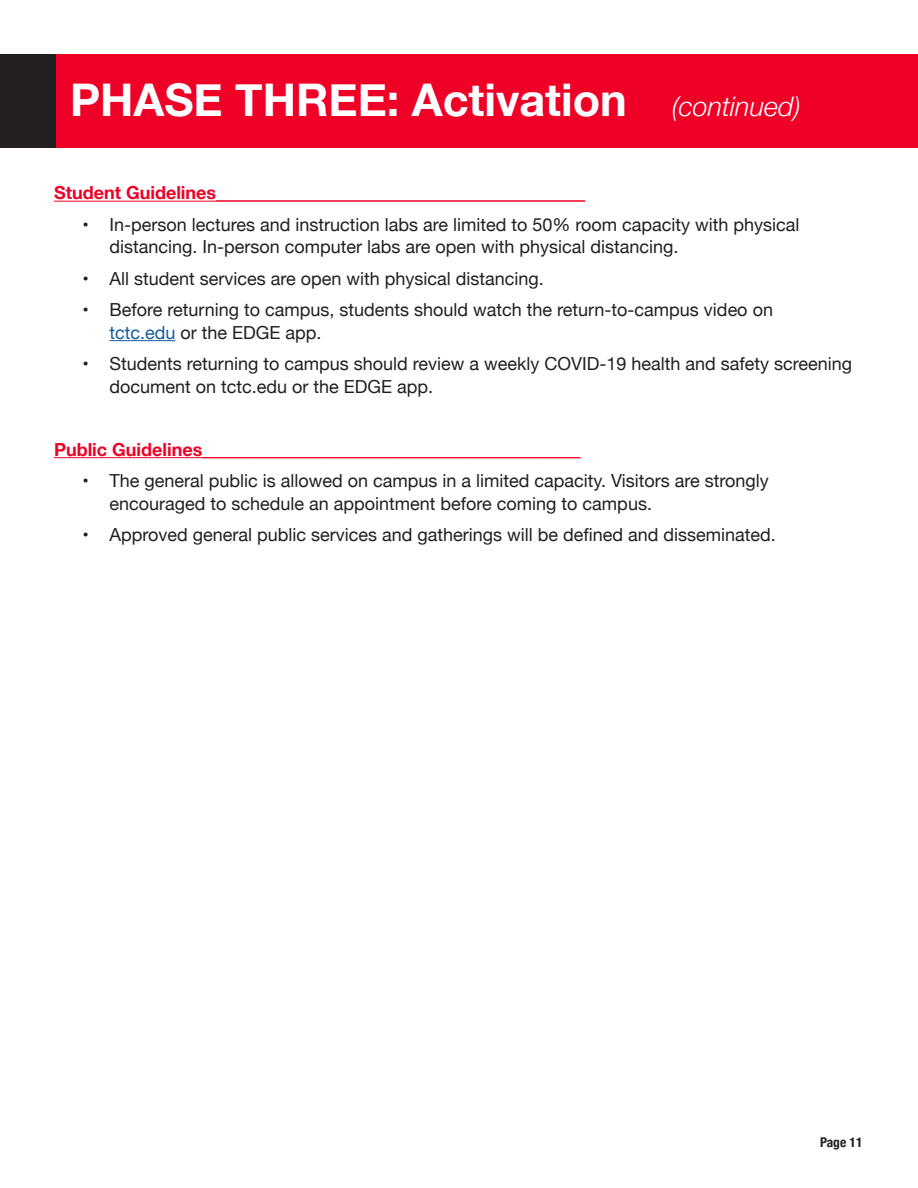
<style>
.page{position:relative;width:918px;height:1188px;background:#fff}
.page>*{position:absolute;margin:0;border:0;box-sizing:border-box;transform-origin:0 0}
.t1{font:700 45px "Helvetica Neue";color:#fff}
.t2{font:italic 300 27px "Helvetica Neue";color:#fff}
.t3{font:18px/22.5px "Helvetica Neue";color:#231f20}
.t4{font:700 18px "Helvetica Neue";color:#ef0027}
.t5{font:700 condensed 13.5px "Helvetica Neue";color:#231f20}
.s1{color:#175d9e}
</style>
<div class="page">
<hr style="left:54px;top:201px;width:531px;height:1px;background:#ef0027">
<hr style="left:110px;top:340px;width:66px;height:1px;background:#175d9e">
<hr style="left:54px;top:457px;width:527px;height:1px;background:#ef0027">
<div style="left:54px;top:54px;width:864px;height:94px;background:#ef0027"></div>
<div style="left:0;top:54px;width:56px;height:94px;background:#231f20"></div>
<p class="t1" style="left:70px;top:65px;width:558px">PHASE THREE: Activation</p>
<p class="t2" style="left:672px;top:85px;width:131px">(continued)</p>
<p class="t4" style="left:54px;top:179px;width:533px">Student Guidelines_________________________________________</p>
<p class="t3" style="left:110px;top:214px;width:692px;text-indent:-27px">• In-person lectures and instruction labs are limited to 50% room capacity with physical distancing. In-person computer labs are open with physical distancing.</p>
<p class="t3" style="left:82px;top:268px;width:463px">• All student services are open with physical distancing.</p>
<p class="t3" style="left:110px;top:300px;width:665px;text-indent:-27px">• Before returning to campus, students should watch the return-to-campus video on <span class="s1">tctc.edu</span> or the EDGE app.</p>
<p class="t3" style="left:110px;top:354px;width:744px;text-indent:-27px">• Students returning to campus should review a weekly COVID-19 health and safety screening document on tctc.edu or the EDGE app.</p>
<p class="t4" style="left:54px;top:435px;width:528px">Public Guidelines__________________________________________</p>
<p class="t3" style="left:110px;top:471px;width:661px;text-indent:-27px">• The general public is allowed on campus in a limited capacity. Visitors are strongly encouraged to schedule an appointment before coming to campus.</p>
<p class="t3" style="left:82px;top:525px;width:695px">• Approved general public services and gatherings will be defined and disseminated.</p>
<p class="t5" style="left:820px;top:1131px;width:44px">Page 11</p>
</div>
